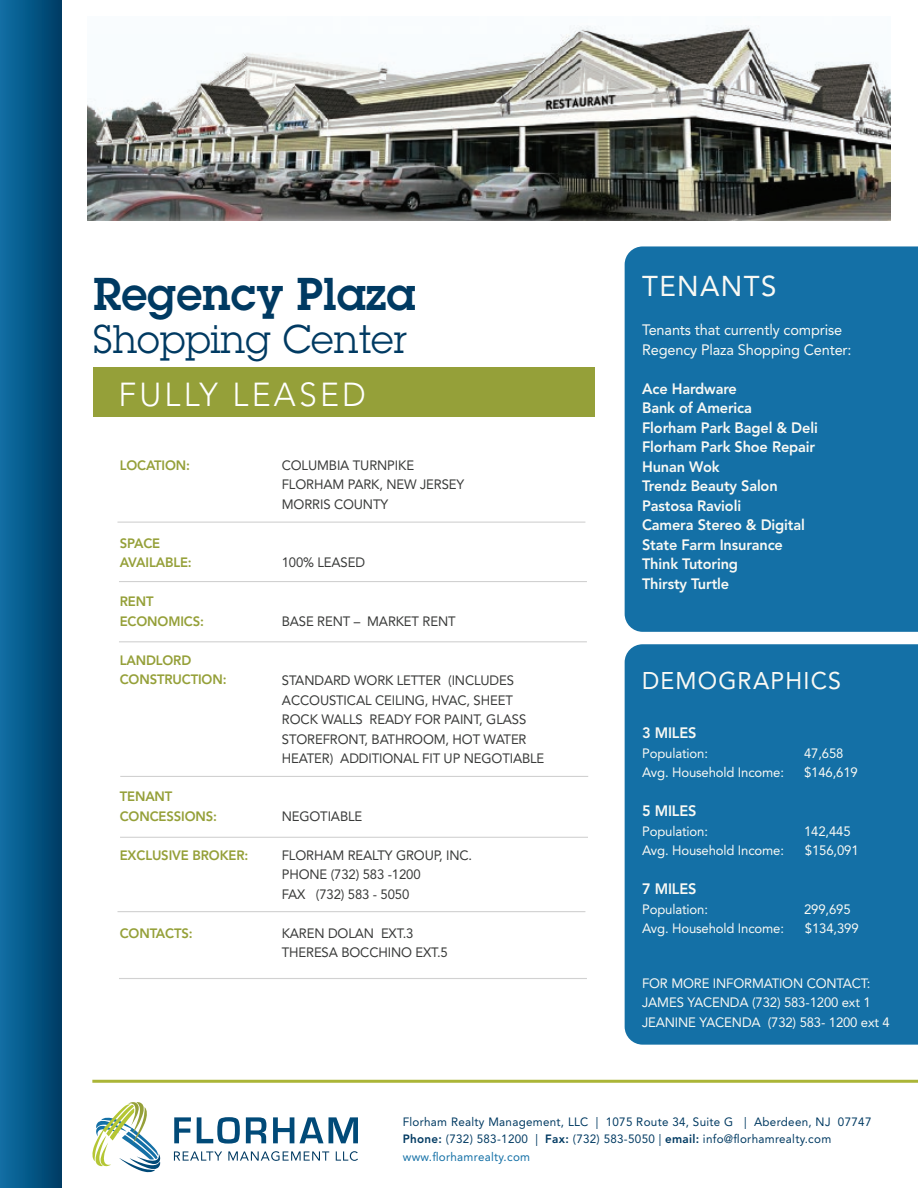
<style>
.page{position:relative;width:918px;height:1188px;background:#fff}
.page>*{position:absolute;margin:0;border:0;box-sizing:border-box;transform-origin:0 0}
.t1{font:600 45px "Lubalin Graph Std";letter-spacing:.01em;color:#003a62}
.t2{font:39px "Lubalin Graph Std";letter-spacing:.01em;color:#003a62}
.t3{font:300 33px "Avenir LT Std";letter-spacing:.1em;color:#fff}
.t4{font:28.5px "Avenir LT Std";letter-spacing:.05em;color:#f9f9f4}
.t5{font:24px "Avenir LT Std";letter-spacing:.05em;color:#f9f9f4}
.t6{font:800 15px/19.5px "Avenir LT Std";letter-spacing:-.01em;color:#f9f9f4}
.t7{font:15px/19.5px "Avenir LT Std";letter-spacing:-.01em;color:#f9f9f4}
.t8{font:13.5px/19.5px "Avenir LT Std";letter-spacing:-.01em;color:#393a39}
.t9{font:13.5px/19.5px "Avenir LT Std";letter-spacing:-.01em;color:#f9f9f4}
.t10{font:800 13.5px/19.5px "Avenir LT Std";letter-spacing:-.01em;color:#95a039}
.t11{font:12px/17.2px "Avenir LT Std";letter-spacing:.025em;color:#003a62}
.s1{font-weight:800}
.s2{color:#1470a6}
</style>
<div class="page">
<div style="left:625px;top:246px;width:293px;height:386px;background:#1470a6"></div>
<div style="left:0;top:0;width:61px;height:1188px;background:linear-gradient(to right,#0f70a6,#003d65)"></div>
<div style="left:94px;top:367px;width:501px;height:50px;background:#95a039"></div>
<div style="left:625px;top:644px;width:293px;height:401px;background:#1470a6"></div>
<hr style="left:117px;top:522px;width:468px;height:1px;background:#d1d1d1">
<hr style="left:119px;top:581px;width:468px;height:1px;background:#d1d1d1">
<hr style="left:119px;top:641px;width:468px;height:1px;background:#d1d1d1">
<hr style="left:120px;top:776px;width:468px;height:1px;background:#d1d1d1">
<hr style="left:120px;top:837px;width:468px;height:1px;background:#d1d1d1">
<hr style="left:117px;top:911px;width:468px;height:1px;background:#d1d1d1">
<hr style="left:119px;top:978px;width:468px;height:1px;background:#d1d1d1">
<img style="left:87px;top:25px;width:804px;height:195px">
<hr style="left:92px;top:1080px;width:826px;height:3px;background:#abb537">
<svg style="left:174px;top:1151px;width:48px;height:10px"></svg>
<svg style="left:228px;top:1151px;width:101px;height:10px"></svg>
<svg style="left:336px;top:1151px;width:22px;height:10px"></svg>
<svg style="left:174px;top:1117px;width:17px;height:26px"></svg>
<svg style="left:197px;top:1117px;width:43px;height:27px"></svg>
<svg style="left:246px;top:1117px;width:20px;height:26px"></svg>
<svg style="left:273px;top:1117px;width:85px;height:26px"></svg>
<svg style="left:92px;top:1102px;width:68px;height:70px"></svg>
<h1 class="t1" style="left:94px;top:264px;width:324px">Regency Plaza</h1>
<h2 class="t2" style="left:94px;top:315px;width:315px">Shopping Center</h2>
<h3 class="t3" style="left:118px;top:375px;width:249px">FULLY LEASED</h3>
<p class="t10" style="left:120px;top:455px;width:72px">LOCATION:</p>
<p class="t8" style="left:282px;top:456px;width:184px">COLUMBIA TURNPIKE<br>FLORHAM PARK, NEW JERSEY<br>MORRIS COUNTY</p>
<p class="t10" style="left:120px;top:533px;width:73px">SPACE<br>AVAILABLE:</p>
<p class="t8" style="left:282px;top:553px;width:85px">100% LEASED</p>
<p class="t10" style="left:120px;top:592px;width:86px">RENT<br>ECONOMICS:</p>
<p class="t10" style="left:120px;top:650px;width:108px">LANDLORD<br>CONSTRUCTION:</p>
<p class="t10" style="left:120px;top:787px;width:99px">TENANT<br>CONCESSIONS:</p>
<p class="t8" style="left:282px;top:611px;width:175px">BASE RENT – MARKET RENT</p>
<p class="t8" style="left:282px;top:671px;width:264px">STANDARD WORK LETTER (INCLUDES ACCOUSTICAL CEILING, HVAC, SHEET ROCK WALLS READY FOR PAINT, GLASS STOREFRONT, BATHROOM, HOT WATER HEATER) ADDITIONAL FIT UP NEGOTIABLE</p>
<p class="t8" style="left:282px;top:806px;width:82px">NEGOTIABLE</p>
<p class="t10" style="left:120px;top:845px;width:130px">EXCLUSIVE BROKER:</p>
<p class="t8" style="left:282px;top:845px;width:192px">FLORHAM REALTY GROUP, INC.<br>PHONE (732) 583 -1200<br>FAX (732) 583 - 5050</p>
<p class="t10" style="left:120px;top:923px;width:74px">CONTACTS:</p>
<p class="t8" style="left:282px;top:923px;width:168px">KAREN DOLAN EXT.3<br>THERESA BOCCHINO EXT.5</p>
<h3 class="t4" style="left:642px;top:270px;width:136px">TENANTS</h3>
<p class="t7" style="left:642px;top:320px;width:211px">Tenants that currently comprise<br>Regency Plaza Shopping Center:</p>
<p class="t6" style="left:642px;top:379px;width:177px">Ace Hardware<br>Bank of America<br>Florham Park Bagel &amp; Deli<br>Florham Park Shoe Repair<br>Hunan Wok<br>Trendz Beauty Salon<br>Pastosa Ravioli<br>Camera Stereo &amp; Digital<br>State Farm Insurance<br>Think Tutoring<br>Thirsty Turtle</p>
<h3 class="t5" style="left:642px;top:667px;width:201px">DEMOGRAPHICS</h3>
<p class="t6" style="left:642px;top:723px;width:56px">3 MILES</p>
<p class="t9" style="left:642px;top:744px;width:67px">Population:</p>
<p class="t9" style="left:804px;top:744px;width:41px">47,658</p>
<p class="t9" style="left:642px;top:763px;width:143px">Avg. Household Income:</p>
<p class="t9" style="left:804px;top:763px;width:55px">$146,619</p>
<p class="t6" style="left:642px;top:801px;width:56px">5 MILES</p>
<p class="t9" style="left:642px;top:822px;width:67px">Population:</p>
<p class="t9" style="left:804px;top:822px;width:48px">142,445</p>
<p class="t9" style="left:642px;top:841px;width:143px">Avg. Household Income:</p>
<p class="t9" style="left:805px;top:841px;width:55px">$156,091</p>
<p class="t6" style="left:642px;top:879px;width:56px">7 MILES</p>
<p class="t9" style="left:642px;top:900px;width:67px">Population:</p>
<p class="t9" style="left:804px;top:900px;width:48px">299,695</p>
<p class="t9" style="left:642px;top:919px;width:143px">Avg. Household Income:</p>
<p class="t9" style="left:805px;top:919px;width:55px">$134,399</p>
<p class="t9" style="left:642px;top:974px;width:249px">FOR MORE INFORMATION CONTACT:<br>JAMES YACENDA (732) 583-1200 ext 1<br>JEANINE YACENDA (732) 583- 1200 ext 4</p>
<p class="t11" style="left:403px;top:1114px;width:470px">Florham Realty Management, LLC | 1075 Route 34, Suite G | Aberdeen, NJ 07747<br><span class="s1">Phone:</span> (732) 583-1200 | <span class="s1">Fax:</span> (732) 583-5050 | <span class="s1">email:</span> info@florhamrealty.com <span class="s2">www.florhamrealty.com</span></p>
</div>
